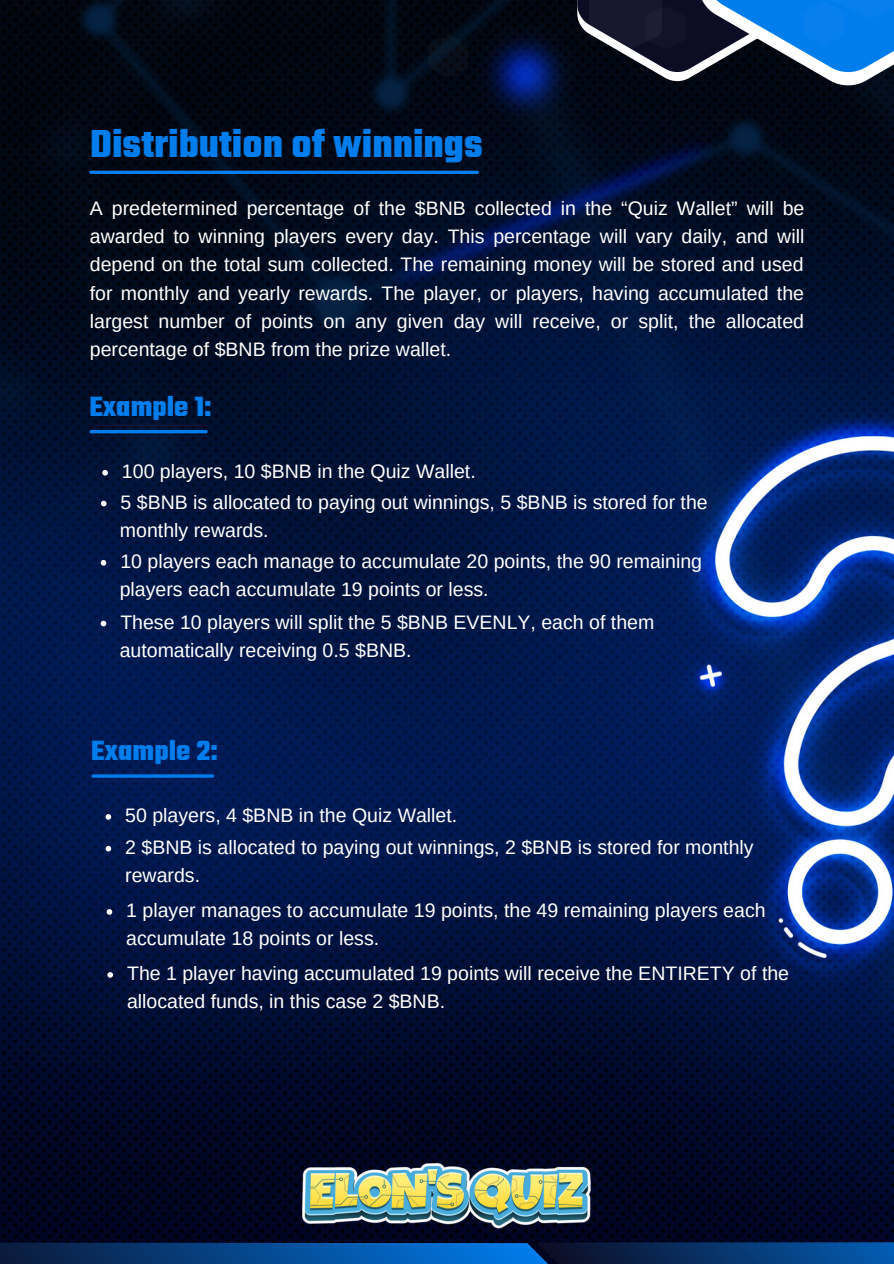
<style>
.page{position:relative;width:894px;height:1264px;background:#fff}
.page>*{position:absolute;margin:0;border:0;box-sizing:border-box;transform-origin:0 0}
.t1{font:700 42px "Teko";color:#007ded}
.t2{font:700 30px "Teko";color:#007ded}
.t3{font:19.5px/28.2px "Arimo";color:#fff}
</style>
<div class="page">
<img style="left:0;top:0;width:893px;height:1000px">
<hr style="left:91px;top:171px;width:386px;height:3px;background:#007ded">
<hr style="left:91px;top:430px;width:115px;height:3px;background:#007ded">
<hr style="left:93px;top:774px;width:119px;height:3px;background:#007ded">
<svg style="left:635px;top:1000px;width:258px;height:263px;background:#000e33"></svg>
<svg style="left:0;top:937px;width:635px;height:326px;background:#000d2f"></svg>
<svg style="left:428px;top:35px;width:40px;height:42px;background:#060f1b"></svg>
<svg style="left:577px;top:0;width:316px;height:85px;background:#2c537d"></svg>
<svg style="left:102px;top:470px;width:6px;height:5px"></svg>
<svg style="left:105px;top:814px;width:6px;height:5px"></svg>
<svg style="left:101px;top:560px;width:5px;height:5px"></svg>
<svg style="left:107px;top:909px;width:5px;height:5px"></svg>
<svg style="left:101px;top:620px;width:5px;height:6px"></svg>
<svg style="left:107px;top:972px;width:6px;height:5px"></svg>
<svg style="left:101px;top:501px;width:5px;height:5px"></svg>
<svg style="left:105px;top:845px;width:6px;height:6px"></svg>
<img style="left:297px;top:1154px;width:300px;height:79px">
<p class="t1" style="left:90px;top:117px;width:394px">Distribution of winnings</p>
<p class="t3" style="left:90px;top:194px;width:716px;text-align:justify">A predetermined percentage of the $BNB collected in the “Quiz Wallet” will be awarded to winning players every day. This percentage will vary daily, and will depend on the total sum collected. The remaining money will be stored and used for monthly and yearly rewards. The player, or players, having accumulated the largest number of points on any given day will receive, or split, the allocated percentage of $BNB from the prize wallet.</p>
<p class="t2" style="left:89px;top:387px;width:124px">Example 1:</p>
<p class="t3" style="left:122px;top:457px;width:355px">100 players, 10 $BNB in the Quiz Wallet.</p>
<p class="t3" style="left:120px;top:488px;width:588px">5 $BNB is allocated to paying out winnings, 5 $BNB is stored for the</p>
<p class="t3" style="left:120px;top:516px;width:150px">monthly rewards.</p>
<p class="t3" style="left:120px;top:547px;width:583px">10 players each manage to accumulate 20 points, the 90 remaining</p>
<p class="t3" style="left:120px;top:575px;width:370px">players each accumulate 19 points or less.</p>
<p class="t3" style="left:120px;top:607px;width:535px">These 10 players will split the 5 $BNB EVENLY, each of them</p>
<p class="t3" style="left:120px;top:636px;width:293px">automatically receiving 0.5 $BNB.</p>
<p class="t2" style="left:91px;top:731px;width:128px">Example 2:</p>
<p class="t3" style="left:125px;top:801px;width:333px">50 players, 4 $BNB in the Quiz Wallet.</p>
<p class="t3" style="left:125px;top:832px;width:629px">2 $BNB is allocated to paying out winnings, 2 $BNB is stored for monthly rewards.</p>
<p class="t3" style="left:126px;top:896px;width:640px">1 player manages to accumulate 19 points, the 49 remaining players each accumulate 18 points or less.</p>
<p class="t3" style="left:127px;top:959px;width:663px">The 1 player having accumulated 19 points will receive the ENTIRETY of the allocated funds, in this case 2 $BNB.</p>
</div>
